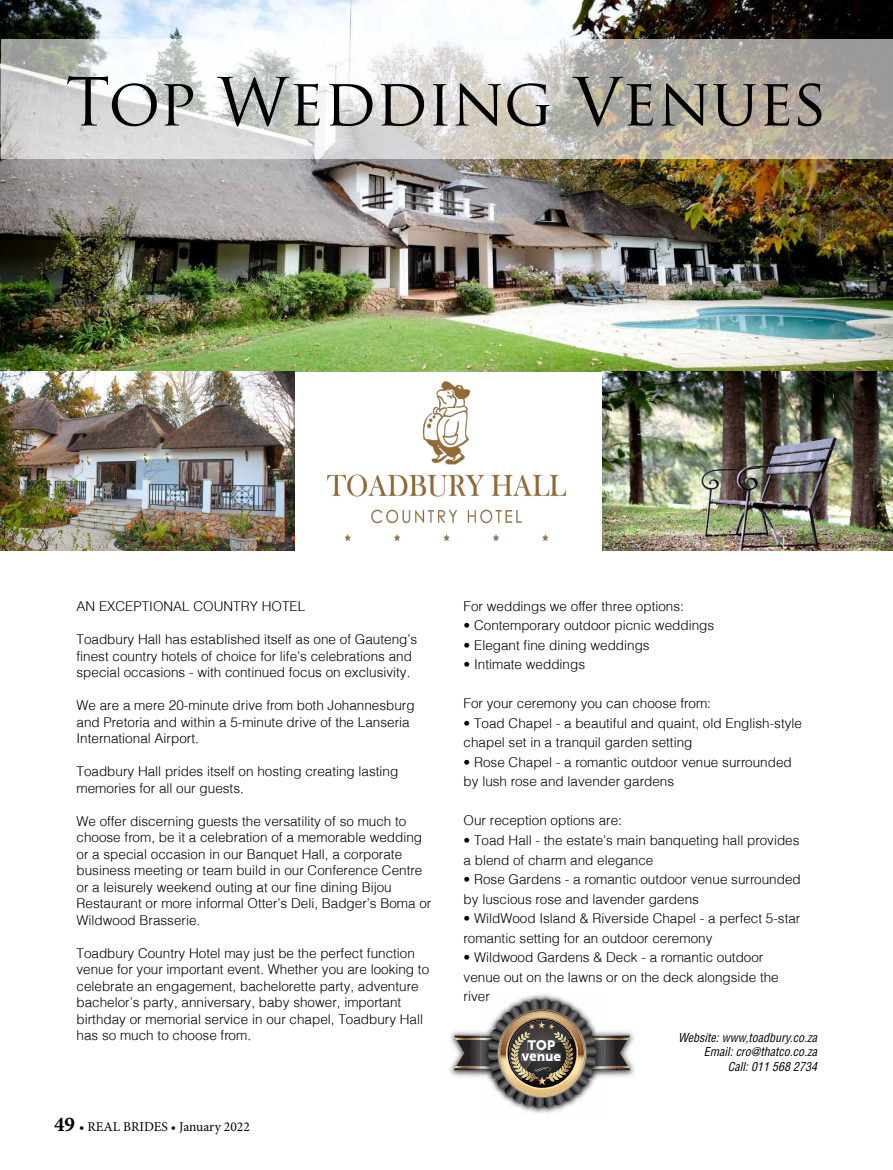
<style>
.page{position:relative;width:893px;height:1170px;background:#fff}
.page>*{position:absolute;margin:0;border:0;box-sizing:border-box;transform-origin:0 0}
.t1{font:64.5px "Trajan Pro";color:#000}
.t2{font:300 13.5px/16.5px "Helv";color:#000}
.t3{font:13.5px "Minion Pro";color:#000}
.t4{font:13.35px "Museo Sans 900";color:#fff}
.t5{font:italic condensed 12px/14.4px "Helvetica LT Std";color:#000;text-align:right}
.s1{font-weight:700;font-size:21px}
</style>
<div class="page">
<img style="left:630px;top:1032px;width:4px;height:44px">
<img style="left:449px;top:1032px;width:5px;height:44px">
<img style="left:521px;top:994px;width:42px;height:5px">
<img style="left:521px;top:1107px;width:42px;height:6px">
<svg style="left:454px;top:999px;width:176px;height:108px"></svg>
<img style="left:1px;top:0;width:891px;height:371px">
<svg style="left:1px;top:39px;width:891px;height:120px"></svg>
<img style="left:321px;top:371px;width:251px;height:170px">
<img style="left:602px;top:371px;width:291px;height:179px">
<img style="left:1px;top:371px;width:294px;height:179px">
<h1 class="t1" style="left:66px;top:61px;width:763px">Top Wedding Venues</h1>
<p class="t2" style="left:77px;top:597px;width:230px">AN EXCEPTIONAL COUNTRY HOTEL</p>
<p class="t2" style="left:77px;top:630px;width:342px">Toadbury Hall has established itself as one of Gauteng’s finest country hotels of choice for life’s celebrations and special occasions - with continued focus on exclusivity.</p>
<p class="t2" style="left:77px;top:696px;width:340px">We are a mere 20-minute drive from both Johannesburg and Pretoria and within a 5-minute drive of the Lanseria<br>International Airport.</p>
<p class="t2" style="left:77px;top:762px;width:323px">Toadbury Hall prides itself on hosting creating lasting memories for all our guests.</p>
<p class="t2" style="left:77px;top:812px;width:356px">We offer discerning guests the versatility of so much to choose from, be it a celebration of a memorable wedding or a special occasion in our Banquet Hall, a corporate business meeting or team build in our Conference Centre or a leisurely weekend outing at our fine dining Bijou Restaurant or more informal Otter’s Deli, Badger’s Boma or Wildwood Brasserie.</p>
<p class="t2" style="left:77px;top:944px;width:354px">Toadbury Country Hotel may just be the perfect function venue for your important event. Whether you are looking to celebrate an engagement, bachelorette party, adventure bachelor’s party, anniversary, baby shower, important birthday or memorial service in our chapel, Toadbury Hall has so much to choose from.</p>
<p class="t3" style="left:54px;top:1117px;width:197px"><span class="s1">49</span> • REAL BRIDES • January 2022</p>
<p class="t2" style="left:464px;top:597px;width:222px">For weddings we offer three options:</p>
<p class="t2" style="left:464px;top:617px;width:252px">• Contemporary outdoor picnic weddings</p>
<p class="t2" style="left:464px;top:636px;width:188px">• Elegant fine dining weddings</p>
<p class="t2" style="left:464px;top:656px;width:123px">• Intimate weddings</p>
<p class="t2" style="left:464px;top:695px;width:249px">For your ceremony you can choose from:</p>
<p class="t2" style="left:464px;top:713px;width:340px;line-height:19.5px">• Toad Chapel - a beautiful and quaint, old English-style chapel set in a tranquil garden setting</p>
<p class="t2" style="left:464px;top:752px;width:330px;line-height:19.5px">• Rose Chapel - a romantic outdoor venue surrounded by lush rose and lavender gardens</p>
<p class="t2" style="left:464px;top:812px;width:160px">Our reception options are:</p>
<p class="t2" style="left:464px;top:830px;width:337px;line-height:19.5px">• Toad Hall - the estate’s main banqueting hall provides a blend of charm and elegance</p>
<p class="t2" style="left:464px;top:869px;width:339px;line-height:19.5px">• Rose Gardens - a romantic outdoor venue surrounded by luscious rose and lavender gardens</p>
<p class="t2" style="left:464px;top:908px;width:338px;line-height:19.5px">• WildWood Island &amp; Riverside Chapel - a perfect 5-star romantic setting for an outdoor ceremony</p>
<p class="t2" style="left:464px;top:947px;width:317px;line-height:19.5px">• Wildwood Gardens &amp; Deck - a romantic outdoor venue out on the lawns or on the deck alongside the river</p>
<p class="t4" style="left:522px;top:1048px;width:41px">venue</p>
<p class="t5" style="left:678px;top:1030px;width:141px">Website: www,toadbury.co.za<br>Email: cro@thatco.co.za<br>Call: 011 568 2734</p>
</div>
